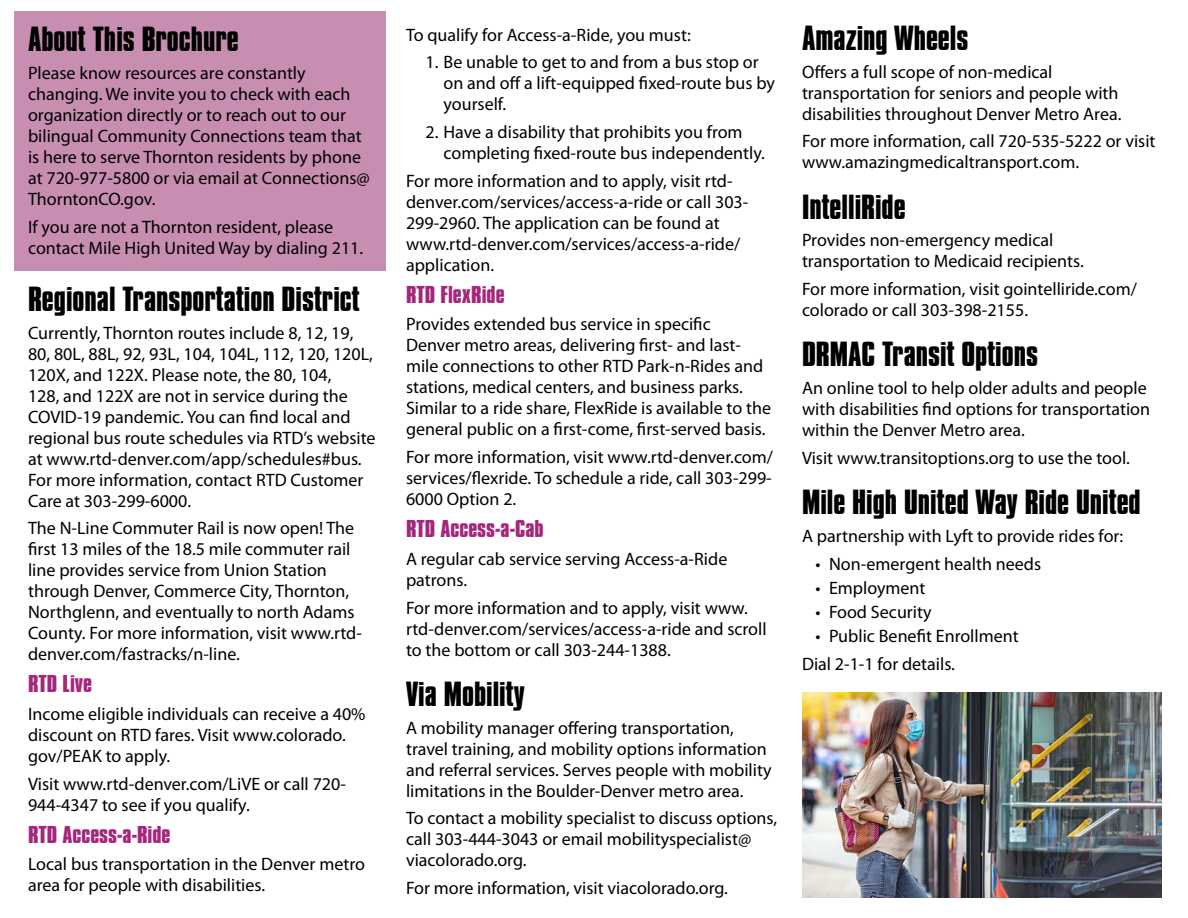
<style>
.page{position:relative;width:1188px;height:918px;background:#fff}
.page>*{position:absolute;margin:0;border:0;box-sizing:border-box;transform-origin:0 0}
.t1{font:700 30px "Compacta BT";color:#000}
.t2{font:700 21px "Compacta BT";color:#a4267d;scale:1.07 1}
.t3{font:18px/21px "Myriad Pro";color:#000}
</style>
<div class="page">
<div style="left:14px;top:12px;width:372px;height:259px;background:#c88eb2"></div>
<img style="left:802px;top:692px;width:360px;height:205px">
<h1 class="t1" style="left:28px;top:21px;width:212px">About This Brochure</h1>
<p class="t3" style="left:28px;top:63px;width:343px">Please know resources are constantly changing. We invite you to check with each organization directly or to reach out to our bilingual Community Connections team that is here to serve Thornton residents by phone at 720-977-5800 or via email at Connections@ ThorntonCO.gov.</p>
<p class="t3" style="left:28px;top:217px;width:337px">If you are not a Thornton resident, please contact Mile High United Way by dialing 211.</p>
<h1 class="t1" style="left:28px;top:281px;width:333px">Regional Transportation District</h1>
<p class="t3" style="left:28px;top:322px;width:349px">Currently, Thornton routes include 8, 12, 19, 80, 80L, 88L, 92, 93L, 104, 104L, 112, 120, 120L, 120X, and 122X. Please note, the 80, 104,<br>128, and 122X are not in service during the COVID-19 pandemic. You can find local and regional bus route schedules via RTD’s website at www.rtd-denver.com/app/schedules#bus.<br>For more information, contact RTD Customer Care at 303-299-6000.</p>
<p class="t3" style="left:28px;top:518px;width:335px">The N-Line Commuter Rail is now open! The first 13 miles of the 18.5 mile commuter rail line provides service from Union Station through Denver, Commerce City, Thornton, Northglenn, and eventually to north Adams County. For more information, visit www.rtd&shy;denver.com/fastracks/n-line.</p>
<p class="t2" style="left:28px;top:671px;width:61px">RTD Live</p>
<p class="t3" style="left:28px;top:704px;width:339px">Income eligible individuals can receive a 40% discount on RTD fares. Visit www.colorado. gov/PEAK to apply.</p>
<p class="t3" style="left:28px;top:774px;width:319px">Visit www.rtd-denver.com/LiVE or call 720-<br>944-4347 to see if you qualify.</p>
<p class="t2" style="left:28px;top:822px;width:135px">RTD Access-a-Ride</p>
<p class="t3" style="left:28px;top:854px;width:338px">Local bus transportation in the Denver metro area for people with disabilities.</p>
<p class="t3" style="left:406px;top:24px;width:286px">To qualify for Access-a-Ride, you must:</p>
<p class="t3" style="left:444px;top:52px;width:333px;text-indent:-18px">1. Be unable to get to and from a bus stop or on and off a lift-equipped fixed-route bus by yourself.</p>
<p class="t3" style="left:444px;top:122px;width:323px;text-indent:-18px">2. Have a disability that prohibits you from completing fixed-route bus independently.</p>
<p class="t3" style="left:406px;top:171px;width:344px">For more information and to apply, visit rtd&shy;denver.com/services/access-a-ride or call 303- 299-2960. The application can be found at www.rtd-denver.com/services/access-a-ride/ application.</p>
<p class="t2" style="left:406px;top:282px;width:94px">RTD FlexRide</p>
<p class="t3" style="left:406px;top:314px;width:367px">Provides extended bus service in specific<br>Denver metro areas, delivering first- and last&shy;mile connections to other RTD Park-n-Rides and stations, medical centers, and business parks.<br>Similar to a ride share, FlexRide is available to the general public on a first-come, first-served basis.</p>
<p class="t3" style="left:406px;top:447px;width:368px;text-align:justify">For more information, visit www.rtd-denver.com/ services/flexride. To schedule a ride, call 303-299- 6000 Option 2.</p>
<p class="t2" style="left:406px;top:516px;width:130px">RTD Access-a-Cab</p>
<p class="t3" style="left:406px;top:549px;width:323px">A regular cab service serving Access-a-Ride patrons.</p>
<p class="t3" style="left:406px;top:597px;width:362px">For more information and to apply, visit www. rtd-denver.com/services/access-a-ride and scroll to the bottom or call 303-244-1388.</p>
<h1 class="t1" style="left:406px;top:676px;width:120px">Via Mobility</h1>
<p class="t3" style="left:406px;top:717px;width:367px">A mobility manager offering transportation, travel training, and mobility options information and referral services. Serves people with mobility limitations in the Boulder-Denver metro area.</p>
<p class="t3" style="left:406px;top:808px;width:373px">To contact a mobility specialist to discuss options, call 303-444-3043 or email mobilityspecialist@ viacolorado.org.</p>
<p class="t3" style="left:406px;top:878px;width:323px">For more information, visit viacolorado.org.</p>
<h1 class="t1" style="left:802px;top:20px;width:168px">Amazing Wheels</h1>
<p class="t3" style="left:802px;top:61px;width:321px">Offers a full scope of non-medical transportation for seniors and people with disabilities throughout Denver Metro Area.</p>
<p class="t3" style="left:802px;top:131px;width:355px">For more information, call 720-535-5222 or visit www.amazingmedicaltransport.com.</p>
<h1 class="t1" style="left:802px;top:188px;width:105px">IntelliRide</h1>
<p class="t3" style="left:802px;top:230px;width:283px">Provides non-emergency medical transportation to Medicaid recipients.</p>
<p class="t3" style="left:802px;top:279px;width:336px">For more information, visit gointelliride.com/ colorado or call 303-398-2155.</p>
<h1 class="t1" style="left:802px;top:336px;width:238px">DRMAC Transit Options</h1>
<p class="t3" style="left:802px;top:378px;width:350px">An online tool to help older adults and people with disabilities find options for transportation within the Denver Metro area.</p>
<p class="t3" style="left:802px;top:448px;width:329px">Visit www.transitoptions.org to use the tool.</p>
<h1 class="t1" style="left:802px;top:484px;width:340px">Mile High United Way Ride United</h1>
<p class="t3" style="left:802px;top:526px;width:323px">A partnership with Lyft to provide rides for:</p>
<p class="t3" style="left:816px;top:553px;width:227px">• Non-emergent health needs</p>
<p class="t3" style="left:816px;top:578px;width:111px">• Employment</p>
<p class="t3" style="left:816px;top:602px;width:118px">• Food Security</p>
<p class="t3" style="left:802px;top:623px;width:218px;line-height:27.8px;text-indent:14px">• Public Benefit Enrollment<br>Dial 2-1-1 for details.</p>
</div>
